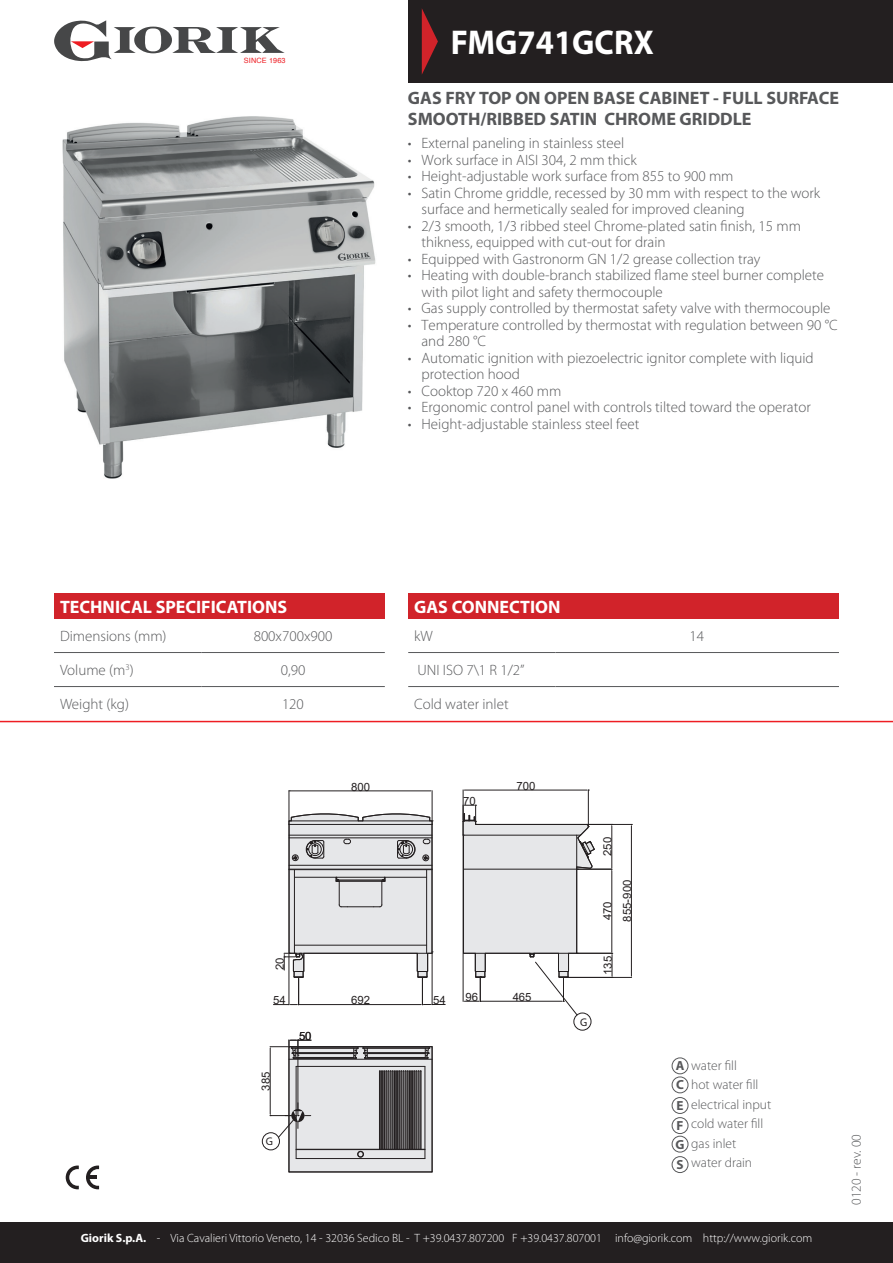
<style>
.page{position:relative;width:893px;height:1263px;background:#fff}
.page>*{position:absolute;margin:0;border:0;box-sizing:border-box;transform-origin:0 0}
.t1{font:700 34.5px "Myriad Pro";color:#fff;scale:.95 1}
.t2{font:700 18px/21.6px "Myriad Pro";color:#57585a}
.t3{font:700 18px "Myriad Pro";color:#fff}
.t4{font:300 15px/16.5px "Myriad Pro";color:#57585a}
.t5{font:300 13.5px/19.5px "Myriad Pro";color:#57585a}
.t6{font:300 12px "Myriad Pro";color:#fff}
.t7{font:11.4px "Arial";color:#231f20}
.t8{font:11.1px "Myriad Pro";color:#231f20}
.s1{font-weight:700;font-size:13.2px}
.s2{font-weight:700}
</style>
<div class="page">
<div style="left:408px;top:0;width:485px;height:83px;background:#231f20"></div>
<svg style="left:422px;top:9px;width:16px;height:65px"></svg>
<div style="left:0;top:1222px;width:893px;height:41px;background:#231f20"></div>
<hr style="left:0;top:721px;width:893px;height:1px;background:#ee1d23">
<hr style="left:463px;top:790px;width:1px;height:30px;background:#231f20">
<hr style="left:588px;top:790px;width:1px;height:36px;background:#231f20">
<hr style="left:465px;top:790px;width:122px;height:1px;background:#231f20">
<hr style="left:566px;top:977px;width:66px;height:1px;background:#231f20">
<hr style="left:587px;top:824px;width:45px;height:1px;background:#231f20">
<hr style="left:631px;top:826px;width:1px;height:150px;background:#231f20">
<div style="left:262px;top:1132px;width:18px;height:18px;border:1px solid #231f20;border-radius:50%"></div>
<div style="left:574px;top:1013px;width:17px;height:17px;border:1px solid #231f20;border-radius:50%"></div>
<svg style="left:270px;top:1040px;width:163px;height:133px;background:#b9b9ba"></svg>
<svg style="left:462px;top:805px;width:151px;height:210px"></svg>
<svg style="left:273px;top:791px;width:172px;height:214px"></svg>
<img style="left:62px;top:116px;width:314px;height:363px">
<svg style="left:66px;top:1165px;width:13px;height:24px"></svg>
<svg style="left:86px;top:1165px;width:13px;height:24px"></svg>
<div style="left:54px;top:593px;width:331px;height:25px;background:#d1232a"></div>
<hr style="left:54px;top:652px;width:147px;height:1px;background:#57585a">
<hr style="left:201px;top:652px;width:184px;height:1px;background:#57585a">
<hr style="left:54px;top:686px;width:147px;height:1px;background:#57585a">
<hr style="left:201px;top:686px;width:184px;height:1px;background:#57585a">
<div style="left:408px;top:593px;width:431px;height:25px;background:#d1232a"></div>
<hr style="left:408px;top:652px;width:148px;height:1px;background:#57585a">
<hr style="left:556px;top:652px;width:283px;height:1px;background:#57585a">
<hr style="left:408px;top:686px;width:148px;height:1px;background:#57585a">
<hr style="left:556px;top:686px;width:283px;height:1px;background:#57585a">
<div style="left:672px;top:1058px;width:16px;height:16px;border:1px solid #57585a;border-radius:50%"></div>
<div style="left:672px;top:1077px;width:16px;height:16px;border:1px solid #57585a;border-radius:50%"></div>
<div style="left:672px;top:1097px;width:16px;height:17px;border:1px solid #57585a;border-radius:50%"></div>
<div style="left:672px;top:1117px;width:16px;height:17px;border:1px solid #57585a;border-radius:50%"></div>
<div style="left:672px;top:1136px;width:16px;height:16px;border:1px solid #57585a;border-radius:50%"></div>
<div style="left:672px;top:1156px;width:16px;height:17px;border:1px solid #57585a;border-radius:50%"></div>
<svg style="left:54px;top:20px;width:231px;height:41px"></svg>
<h1 class="t1" style="left:451px;top:20px;width:215px">FMG741GCRX</h1>
<p class="t2" style="left:408px;top:86px;width:432px">GAS FRY TOP ON OPEN BASE CABINET - FULL SURFACE<br>SMOOTH/RIBBED SATIN CHROME GRIDDLE</p>
<p class="t4" style="left:408px;top:135px;width:218px">• External paneling in stainless steel</p>
<p class="t4" style="left:408px;top:151px;width:230px">• Work surface in AISI 304, 2 mm thick</p>
<p class="t4" style="left:408px;top:168px;width:327px">• Height-adjustable work surface from 855 to 900 mm</p>
<p class="t4" style="left:421px;top:184px;width:400px;text-indent:-14px">• Satin Chrome griddle, recessed by 30 mm with respect to the work surface and hermetically sealed for improved cleaning</p>
<p class="t4" style="left:421px;top:217px;width:381px;text-indent:-14px">• 2/3 smooth, 1/3 ribbed steel Chrome-plated satin finish, 15 mm thikness, equipped with cut-out for drain</p>
<p class="t4" style="left:408px;top:250px;width:354px">• Equipped with Gastronorm GN 1/2 grease collection tray</p>
<p class="t4" style="left:421px;top:267px;width:404px;text-indent:-14px">• Heating with double-branch stabilized flame steel burner complete with pilot light and safety thermocouple</p>
<p class="t4" style="left:408px;top:300px;width:424px">• Gas supply controlled by thermostat safety valve with thermocouple</p>
<p class="t4" style="left:421px;top:316px;width:418px;text-indent:-14px">• Temperature controlled by thermostat with regulation between 90 °C and 280 °C</p>
<p class="t4" style="left:421px;top:349px;width:394px;text-indent:-14px">• Automatic ignition with piezoelectric ignitor complete with liquid protection hood</p>
<p class="t4" style="left:408px;top:382px;width:155px">• Cooktop 720 x 460 mm</p>
<p class="t4" style="left:408px;top:399px;width:404px">• Ergonomic control panel with controls tilted toward the operator</p>
<p class="t4" style="left:408px;top:415px;width:233px">• Height-adjustable stainless steel feet</p>
<p class="t3" style="left:60px;top:595px;width:229px">TECHNICAL SPECIFICATIONS</p>
<p class="t4" style="left:60px;top:628px;width:108px">Dimensions (mm)</p>
<p class="t4" style="left:60px;top:662px;width:75px">Volume (m<sup>3</sup>)</p>
<p class="t4" style="left:60px;top:696px;width:71px">Weight (kg)</p>
<p class="t4" style="left:254px;top:628px;width:80px">800x700x900</p>
<p class="t4" style="left:281px;top:661px;width:26px">0,90</p>
<p class="t4" style="left:282px;top:695px;width:23px">120</p>
<p class="t3" style="left:414px;top:595px;width:148px">GAS CONNECTION</p>
<p class="t4" style="left:414px;top:628px;width:20px">kW</p>
<p class="t4" style="left:417px;top:661px;width:109px">UNI ISO 7\1 R 1/2”</p>
<p class="t4" style="left:414px;top:696px;width:96px">Cold water inlet</p>
<p class="t7" style="left:351px;top:779px;width:20px">800</p>
<p class="t7" style="left:463px;top:793px;width:14px">70</p>
<p class="t7" style="left:516px;top:778px;width:20px">700</p>
<p class="t7" style="left:272px;top:970px;width:14px;rotate:-90deg">20</p>
<p class="t7" style="left:273px;top:992px;width:14px">54</p>
<p class="t7" style="left:433px;top:992px;width:14px">54</p>
<p class="t7" style="left:299px;top:1028px;width:14px">50</p>
<p class="t7" style="left:351px;top:992px;width:20px">692</p>
<p class="t7" style="left:258px;top:1090px;width:20px;rotate:-90deg">385</p>
<p class="t8" style="left:266px;top:1135px;width:9px">G</p>
<p class="t7" style="left:465px;top:989px;width:14px">96</p>
<p class="t7" style="left:513px;top:989px;width:20px">465</p>
<p class="t7" style="left:600px;top:856px;width:20px;rotate:-90deg">250</p>
<p class="t7" style="left:600px;top:920px;width:20px;rotate:-90deg">470</p>
<p class="t7" style="left:600px;top:975px;width:20px;rotate:-90deg">135</p>
<p class="t7" style="left:619px;top:921px;width:43px;rotate:-90deg">855-900</p>
<p class="t8" style="left:580px;top:1015px;width:9px">G</p>
<p class="t4" style="left:690px;top:627px;width:16px">14</p>
<p class="t5" style="left:676px;top:1055px;width:97px"><span class="s1">A</span> water fill<br><span class="s1">C</span> hot water fill<br><span class="s1">E</span> electrical input<br><sub>F</sub> cold water fill<br><span class="s1">G</span> gas inlet<br><sub>S</sub> water drain</p>
<p class="t6" style="left:81px;top:1231px;width:733px"><span class="s2">Giorik S.p.A.</span> - Via Cavalieri Vittorio Veneto, 14 - 32036 Sedico BL - T +39.0437.807200 F +39.0437.807001 info@giorik.com http://www.giorik.com</p>
<p class="t5" style="left:846px;top:1205px;width:72px;rotate:-90deg">0120 - rev. 00</p>
</div>
